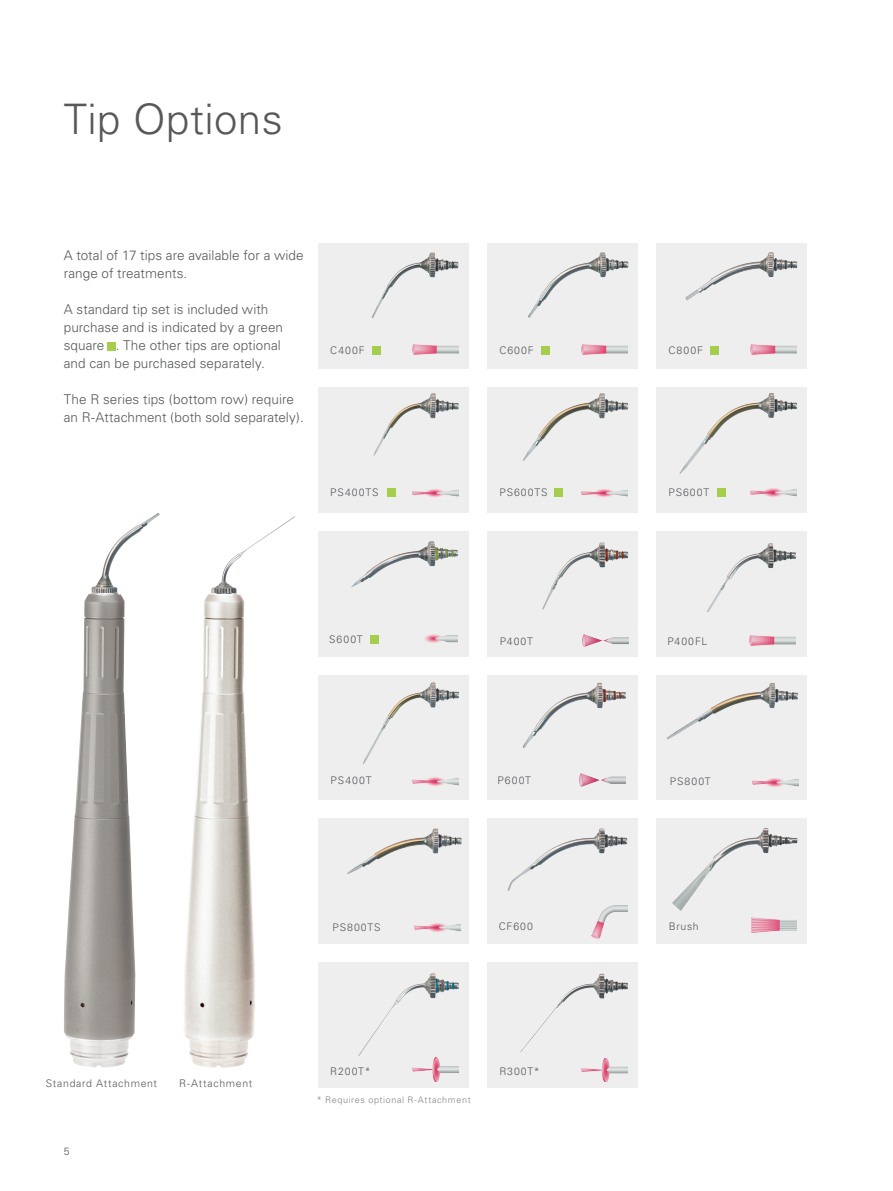
<style>
.page{position:relative;width:893px;height:1191px;background:#fff}
.page>*{position:absolute;margin:0;border:0;box-sizing:border-box;transform-origin:0 0}
.t1{font:300 42px "Univers";letter-spacing:.01em;color:#57585a}
.t2{font:300 13.5px/18px "Univers";letter-spacing:.005em;color:#57585a}
.t3{font:300 10.5px "Univers";letter-spacing:.085em;color:#57585a}
.t4{font:300 10.5px "Univers";letter-spacing:.065em;color:#57585a}
.t5{font:300 9px "Univers";letter-spacing:.07em;color:#808285}
</style>
<div class="page">
<div style="left:309px;top:234px;width:499px;height:854px;background:#eeeeef"></div>
<div style="left:300px;top:801px;width:544px;height:17px;background:#fff"></div>
<div style="left:301px;top:657px;width:543px;height:17px;background:#fff"></div>
<div style="left:301px;top:513px;width:543px;height:17px;background:#fff"></div>
<div style="left:301px;top:369px;width:543px;height:17px;background:#fff"></div>
<div style="left:301px;top:226px;width:543px;height:17px;background:#fff"></div>
<div style="left:300px;top:944px;width:544px;height:17px;background:#fff"></div>
<div style="left:300px;top:217px;width:17px;height:882px;background:#fff"></div>
<img style="left:358px;top:973px;width:101px;height:83px">
<img style="left:347px;top:828px;width:115px;height:46px">
<img style="left:751px;top:917px;width:46px;height:15px">
<img style="left:672px;top:828px;width:126px;height:83px">
<div style="left:648px;top:955px;width:171px;height:140px;background:#fff"></div>
<img style="left:751px;top:345px;width:46px;height:9px">
<img style="left:685px;top:252px;width:113px;height:49px">
<img style="left:751px;top:488px;width:46px;height:9px">
<img style="left:679px;top:393px;width:118px;height:81px">
<img style="left:347px;top:530px;width:117px;height:58px">
<img style="left:750px;top:636px;width:46px;height:9px">
<img style="left:707px;top:543px;width:89px;height:68px">
<img style="left:752px;top:778px;width:46px;height:9px">
<img style="left:667px;top:683px;width:132px;height:57px">
<img style="left:413px;top:1057px;width:45px;height:24px">
<img style="left:591px;top:905px;width:36px;height:34px">
<img style="left:507px;top:828px;width:121px;height:63px">
<img style="left:415px;top:923px;width:46px;height:9px">
<div style="left:639px;top:217px;width:17px;height:882px;background:#fff"></div>
<div style="left:470px;top:217px;width:17px;height:882px;background:#fff"></div>
<div style="left:372px;top:346px;width:8px;height:9px;background:#a4ce4c"></div>
<img style="left:413px;top:345px;width:45px;height:9px">
<img style="left:372px;top:252px;width:87px;height:66px">
<div style="left:541px;top:346px;width:9px;height:9px;background:#a4ce4c"></div>
<img style="left:582px;top:345px;width:46px;height:9px">
<img style="left:528px;top:252px;width:101px;height:66px">
<div style="left:710px;top:346px;width:9px;height:9px;background:#a4ce4c"></div>
<div style="left:717px;top:488px;width:9px;height:8px;background:#a4ce4c"></div>
<div style="left:554px;top:488px;width:9px;height:9px;background:#a4ce4c"></div>
<img style="left:582px;top:489px;width:46px;height:8px">
<img style="left:523px;top:393px;width:105px;height:68px">
<div style="left:387px;top:488px;width:8px;height:9px;background:#a4ce4c"></div>
<img style="left:413px;top:489px;width:45px;height:8px">
<img style="left:373px;top:393px;width:86px;height:63px">
<div style="left:370px;top:635px;width:8px;height:9px;background:#a4ce4c"></div>
<img style="left:424px;top:634px;width:33px;height:9px">
<img style="left:582px;top:634px;width:46px;height:12px">
<img style="left:542px;top:542px;width:87px;height:68px">
<img style="left:413px;top:777px;width:46px;height:9px">
<img style="left:363px;top:682px;width:96px;height:82px">
<img style="left:582px;top:1058px;width:46px;height:23px">
<img style="left:520px;top:973px;width:108px;height:79px">
<img style="left:580px;top:773px;width:46px;height:13px">
<img style="left:522px;top:682px;width:104px;height:66px">
<div style="left:107px;top:342px;width:9px;height:8px;background:#a4ce4c"></div>
<img style="left:184px;top:593px;width:71px;height:475px">
<img style="left:211px;top:516px;width:84px;height:77px">
<img style="left:64px;top:593px;width:71px;height:474px">
<img style="left:91px;top:513px;width:69px;height:80px">
<h1 class="t1" style="left:64px;top:94px;width:220px">Tip Options</h1>
<p class="t2" style="left:64px;top:246px;width:241px">A total of 17 tips are available for a wide range of treatments.</p>
<p class="t2" style="left:64px;top:300px;width:221px">A standard tip set is included with purchase and is indicated by a green square . The other tips are optional and can be purchased separately.</p>
<p class="t2" style="left:64px;top:390px;width:242px">The R series tips (bottom row) require an R-Attachment (both sold separately).</p>
<p class="t3" style="left:330px;top:344px;width:36px">C400F</p>
<p class="t3" style="left:330px;top:486px;width:50px">PS400TS</p>
<p class="t3" style="left:499px;top:344px;width:36px">C600F</p>
<p class="t3" style="left:668px;top:344px;width:36px">C800F</p>
<p class="t3" style="left:499px;top:486px;width:50px">PS600TS</p>
<p class="t3" style="left:668px;top:485px;width:42px">PS600T</p>
<p class="t4" style="left:46px;top:1076px;width:113px">Standard Attachment</p>
<p class="t4" style="left:179px;top:1076px;width:75px">R-Attachment</p>
<p class="t3" style="left:64px;top:1145px;width:7px">5</p>
<p class="t3" style="left:329px;top:633px;width:35px">S600T</p>
<p class="t3" style="left:331px;top:774px;width:42px">PS400T</p>
<p class="t3" style="left:500px;top:634px;width:35px">P400T</p>
<p class="t3" style="left:668px;top:635px;width:41px">P400FL</p>
<p class="t3" style="left:497px;top:774px;width:35px">P600T</p>
<p class="t3" style="left:670px;top:775px;width:42px">PS800T</p>
<p class="t3" style="left:332px;top:920px;width:50px">PS800TS</p>
<p class="t3" style="left:499px;top:920px;width:36px">CF600</p>
<p class="t3" style="left:669px;top:920px;width:32px">Brush</p>
<p class="t3" style="left:330px;top:1064px;width:42px">R200T*</p>
<p class="t5" style="left:317px;top:1094px;width:155px">* Requires optional R-Attachment</p>
<p class="t3" style="left:499px;top:1065px;width:42px">R300T*</p>
</div>
